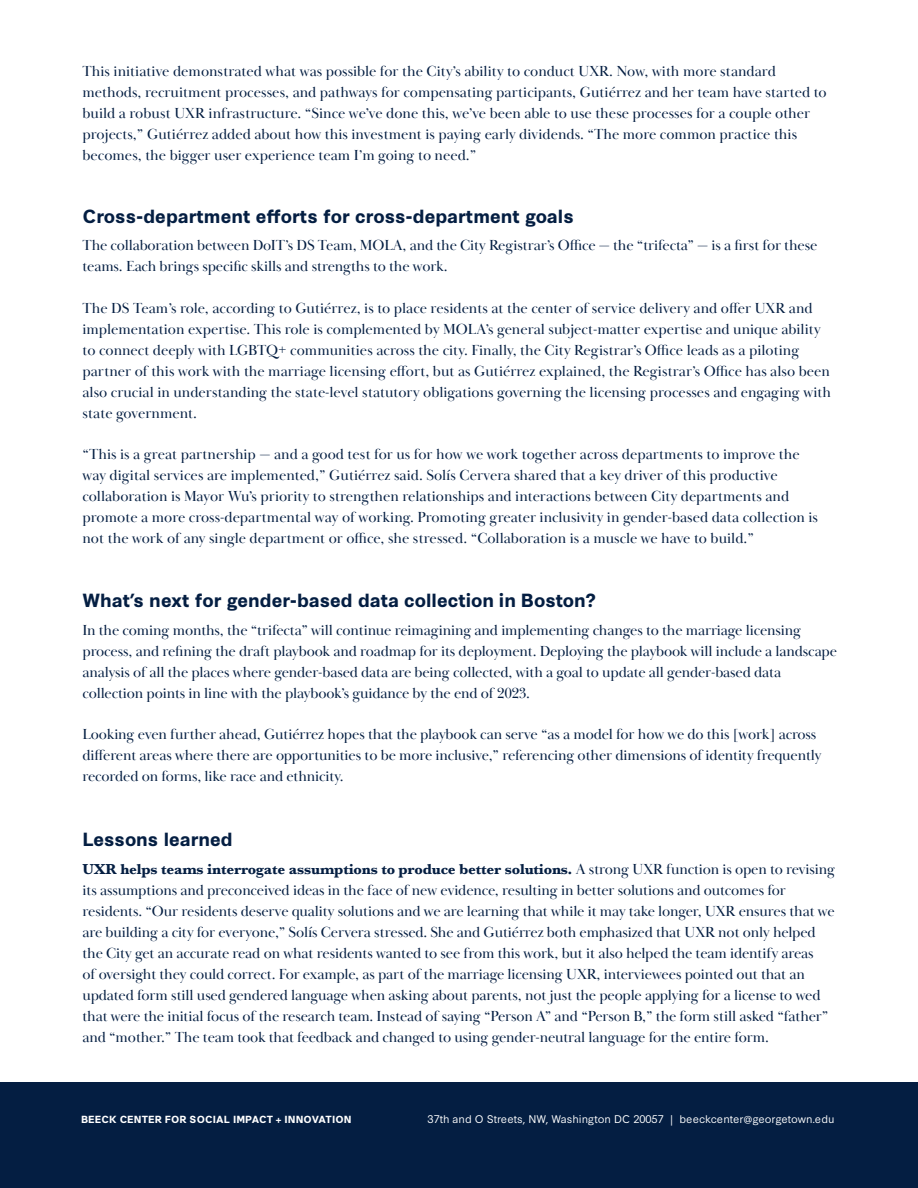
<style>
.page{position:relative;width:918px;height:1188px;background:#fff}
.page>*{position:absolute;margin:0;border:0;box-sizing:border-box;transform-origin:0 0}
.t1{font:700 18px "Synthese";color:#041e42}
.t2{font:15px/21px "Baskerville Display PT";letter-spacing:-.01em;color:#041e42}
.t3{font:700 15px "Baskerville";letter-spacing:-.01em;color:#041e42}
.t4{font:10.5px "Synthese";color:#fff}
.t5{font:700 9.75px "Synthese";letter-spacing:.01em;color:#fff}
.s1{font-family:"Baskerville Display PT";font-weight:400}
</style>
<div class="page">
<div style="left:0;top:1082px;width:918px;height:106px;background:#041e42"></div>
<p class="t2" style="left:82px;top:60px;width:746px">This initiative demonstrated what was possible for the City’s ability to conduct UXR. Now, with more standard methods, recruitment processes, and pathways for compensating participants, Gutiérrez and her team have started to build a robust UXR infrastructure. “Since we’ve done this, we’ve been able to use these processes for a couple other projects,” Gutiérrez added about how this investment is paying early dividends. “The more common practice this becomes, the bigger user experience team I’m going to need.”</p>
<p class="t1" style="left:82px;top:202px;width:493px">Cross-department efforts for cross-department goals</p>
<p class="t2" style="left:82px;top:235px;width:736px">The collaboration between DoIT’s DS Team, MOLA, and the City Registrar’s Office — the “trifecta” — is a first for these teams. Each brings specific skills and strengths to the work.</p>
<p class="t2" style="left:82px;top:297px;width:750px">The DS Team’s role, according to Gutiérrez, is to place residents at the center of service delivery and offer UXR and implementation expertise. This role is complemented by MOLA’s general subject-matter expertise and unique ability to connect deeply with LGBTQ+ communities across the city. Finally, the City Registrar’s Office leads as a piloting partner of this work with the marriage licensing effort, but as Gutiérrez explained, the Registrar’s Office has also been also crucial in understanding the state-level statutory obligations governing the licensing processes and engaging with state government.</p>
<p class="t2" style="left:82px;top:444px;width:737px">“This is a great partnership — and a good test for us for how we work together across departments to improve the way digital services are implemented,” Gutiérrez said. Solís Cervera shared that a key driver of this productive collaboration is Mayor Wu’s priority to strengthen relationships and interactions between City departments and promote a more cross-departmental way of working. Promoting greater inclusivity in gender-based data collection is not the work of any single department or office, she stressed. “Collaboration is a muscle we have to build.”</p>
<p class="t1" style="left:82px;top:586px;width:515px">What’s next for gender-based data collection in Boston?</p>
<p class="t2" style="left:82px;top:620px;width:756px">In the coming months, the “trifecta” will continue reimagining and implementing changes to the marriage licensing process, and refining the draft playbook and roadmap for its deployment. Deploying the playbook will include a landscape analysis of all the places where gender-based data are being collected, with a goal to update all gender-based data collection points in line with the playbook’s guidance by the end of 2023.</p>
<p class="t2" style="left:82px;top:724px;width:741px">Looking even further ahead, Gutiérrez hopes that the playbook can serve “as a model for how we do this [work] across different areas where there are opportunities to be more inclusive,” referencing other dimensions of identity frequently recorded on forms, like race and ethnicity.</p>
<p class="t1" style="left:82px;top:825px;width:152px">Lessons learned</p>
<p class="t3" style="left:82px;top:858px;width:754px">UXR helps teams interrogate assumptions to produce better solutions. <span class="s1">A strong UXR function is open to revising</span></p>
<p class="t2" style="left:82px;top:879px;width:754px">its assumptions and preconceived ideas in the face of new evidence, resulting in better solutions and outcomes for residents. “Our residents deserve quality solutions and we are learning that while it may take longer, UXR ensures that we are building a city for everyone,” Solís Cervera stressed. She and Gutiérrez both emphasized that UXR not only helped the City get an accurate read on what residents wanted to see from this work, but it also helped the team identify areas<br>of oversight they could correct. For example, as part of the marriage licensing UXR, interviewees pointed out that an updated form still used gendered language when asking about parents, not just the people applying for a license to wed that were the initial focus of the research team. Instead of saying “Person A” and “Person B,” the form still asked “father” and “mother.” The team took that feedback and changed to using gender-neutral language for the entire form.</p>
<p class="t5" style="left:81px;top:1112px;width:272px">BEECK CENTER FOR SOCIAL IMPACT + INNOVATION</p>
<p class="t4" style="left:428px;top:1111px;width:408px">37th and O Streets, NW, Washington DC 20057 | beeckcenter@georgetown.edu</p>
</div>
